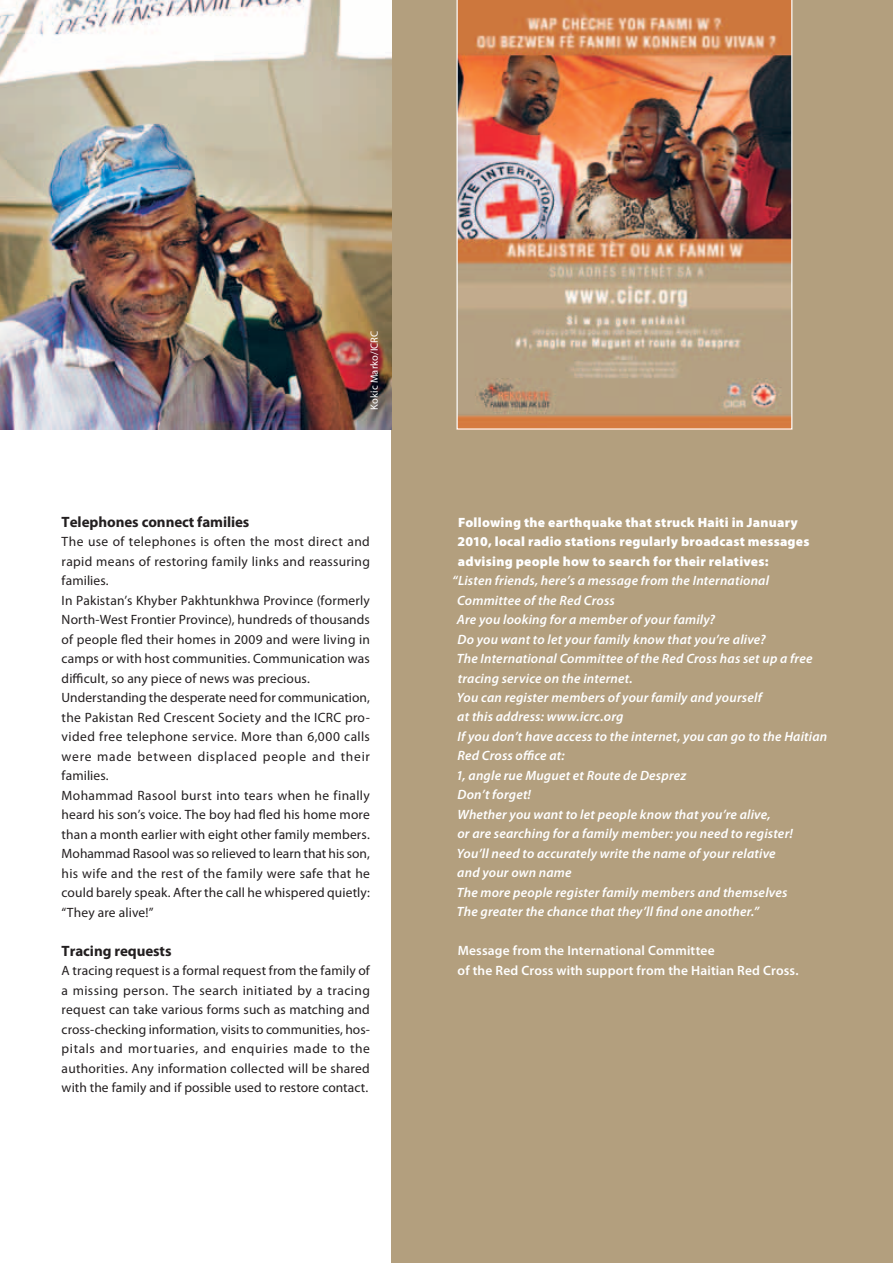
<style>
.page{position:relative;width:893px;height:1263px;background:#fff}
.page>*{position:absolute;margin:0;border:0;box-sizing:border-box;transform-origin:0 0}
.t1{font:700 15px "Myriad Pro";letter-spacing:-.005em;color:#231f20}
.t2{font:13.5px/19.5px "Myriad Pro";letter-spacing:.01em;color:#231f20}
.t3{font:italic 600 13.5px/19.5px "Myriad Pro";letter-spacing:.015em;color:#fff}
.t4{font:900 13.5px/19.5px "Myriad Pro";letter-spacing:.015em;color:#fff}
.t5{font:600 13.5px/19.5px "Myriad Pro";letter-spacing:.01em;color:#fff}
.t6{font:10.5px "Myriad Pro";letter-spacing:.015em;color:#fff}
</style>
<div class="page">
<div style="left:391px;top:0;width:502px;height:1263px;background:#b39f7e"></div>
<img style="left:0;top:0;width:391px;height:429px">
<img style="left:456px;top:0;width:336px;height:430px">
<p class="t6" style="left:368px;top:410px;width:80px;rotate:-90deg">Kokic Marko/ICRC</p>
<p class="t1" style="left:62px;top:512px;width:189px">Telephones connect families</p>
<p class="t2" style="left:62px;top:532px;width:310px">The use of telephones is often the most direct and rapid means of restoring family links and reassuring families.<br>In Pakistan’s Khyber Pakhtunkhwa Province (formerly North-West Frontier Province), hundreds of thousands of people fled their homes in 2009 and were living in camps or with host communities. Communication was difficult, so any piece of news was precious.<br>Understanding the desperate need for communication, the Pakistan Red Crescent Society and the ICRC pro&shy;vided free telephone service. More than 6,000 calls were made between displaced people and their families.<br>Mohammad Rasool burst into tears when he finally heard his son’s voice. The boy had fled his home more than a month earlier with eight other family members.<br>Mohammad Rasool was so relieved to learn that his son, his wife and the rest of the family were safe that he could barely speak. After the call he whispered quietly: “They are alive!”</p>
<p class="t1" style="left:62px;top:941px;width:111px">Tracing requests</p>
<p class="t2" style="left:62px;top:961px;width:310px;text-align:justify">A tracing request is a formal request from the family of a missing person. The search initiated by a tracing request can take various forms such as matching and cross-checking information, visits to communities, hos&shy;pitals and mortuaries, and enquiries made to the authorities. Any information collected will be shared with the family and if possible used to restore contact.</p>
<p class="t4" style="left:458px;top:512px;width:353px">Following the earthquake that struck Haiti in January<br>2010, local radio stations regularly broadcast messages advising people how to search for their relatives:</p>
<p class="t3" style="left:452px;top:570px;width:377px">“Listen friends, here’s a message from the International Committee of the Red Cross<br>Are you looking for a member of your family?<br>Do you want to let your family know that you’re alive?<br>The International Committee of the Red Cross has set up a free tracing service on the internet.<br>You can register members of your family and yourself<br>at this address: www.icrc.org<br>If you don’t have access to the internet, you can go to the Haitian Red Cross office at:<br>1, angle rue Muguet et Route de Desprez<br>Don’t forget!<br>Whether you want to let people know that you’re alive,<br>or are searching for a family member: you need to register!<br>You’ll need to accurately write the name of your relative<br>and your own name<br>The more people register family members and themselves<br>The greater the chance that they’ll find one another.”</p>
<p class="t5" style="left:458px;top:941px;width:342px">Message from the International Committee<br>of the Red Cross with support from the Haitian Red Cross.</p>
</div>
